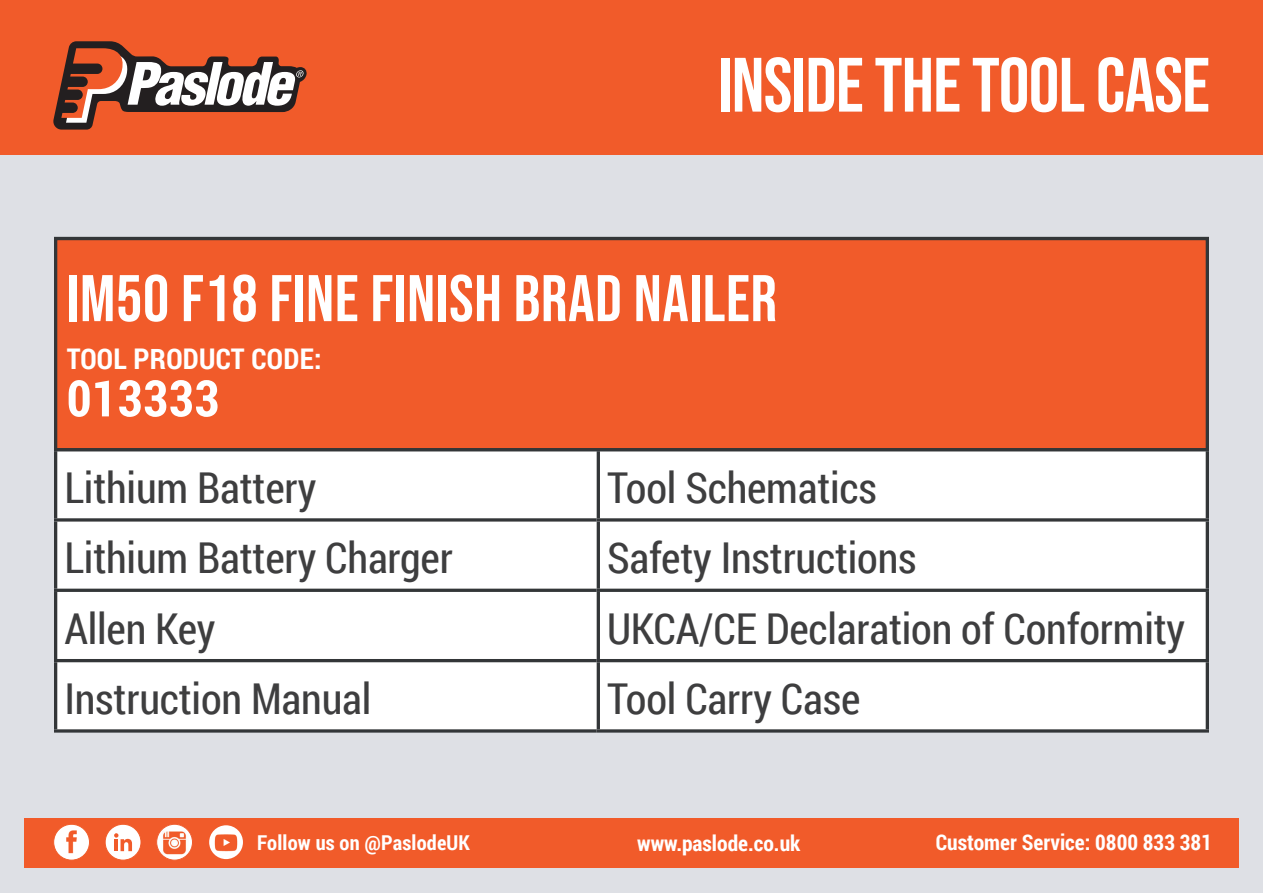
<style>
.page{position:relative;width:1263px;height:893px;background:#dee0e5}
.page>*{position:absolute;margin:0;border:0;box-sizing:border-box;transform-origin:0 0}
.t1{font:76.8px "Bebas Neue";letter-spacing:-.01em;color:#fff}
.t2{font:65.7px "Bebas Neue";letter-spacing:.01em;color:#fff}
.t3{font:700 50.4px "Roboto Condensed";letter-spacing:.01em;color:#fff}
.t4{font:42.6px "Roboto Condensed";letter-spacing:-.005em;color:#3e3e3f}
.t5{font:700 28.5px "Roboto Condensed";letter-spacing:.01em;color:#fff}
.t6{font:700 21.6px "Roboto Condensed";color:#fff}
.t7{font:700 20.55px "Roboto Condensed";letter-spacing:.01em;color:#fff}
</style>
<div class="page">
<div style="left:0;top:0;width:1263px;height:155px;background:#f15b2a"></div>
<svg style="left:53px;top:41px;width:254px;height:89px"></svg>
<div style="left:25px;top:818px;width:1214px;height:50px;background:#f15b2a"></div>
<img style="left:54px;top:824px;width:36px;height:36px;border-radius:18px">
<div style="left:53px;top:824px;width:37px;height:36px;border:1px solid #f15d2a;border-radius:50%"></div>
<div style="left:105px;top:824px;width:36px;height:36px;background:#fff;border-radius:50%"></div>
<div style="left:105px;top:824px;width:36px;height:36px;border:1px solid #f15d2a;border-radius:50%"></div>
<img style="left:158px;top:826px;width:33px;height:34px">
<div style="left:156px;top:824px;width:37px;height:36px;border:1px solid #ef5a2a;border-radius:50%"></div>
<img style="left:208px;top:824px;width:36px;height:36px;border-radius:18px">
<div style="left:207px;top:823px;width:38px;height:38px;border:2px solid #f15b2a;border-radius:50%"></div>
<svg style="left:114px;top:833px;width:18px;height:18px"></svg>
<div style="left:57px;top:451px;width:1149px;height:278px;background:#fff"></div>
<svg style="left:54px;top:518px;width:543px;height:4px;background:#56595a"></svg>
<hr style="left:54px;top:589px;width:543px;height:3px;background:#333638">
<hr style="left:1206px;top:451px;width:3px;height:67px;background:#333638">
<svg style="left:597px;top:518px;width:612px;height:4px;background:#56595a"></svg>
<hr style="left:1206px;top:522px;width:3px;height:67px;background:#333638">
<hr style="left:597px;top:589px;width:612px;height:3px;background:#333638">
<hr style="left:1206px;top:592px;width:3px;height:67px;background:#333638">
<hr style="left:597px;top:659px;width:612px;height:3px;background:#333638">
<hr style="left:1206px;top:662px;width:3px;height:67px;background:#333638">
<svg style="left:597px;top:729px;width:612px;height:4px;background:#535658"></svg>
<hr style="left:54px;top:451px;width:3px;height:67px;background:#333638">
<hr style="left:54px;top:522px;width:3px;height:67px;background:#333638">
<hr style="left:54px;top:592px;width:3px;height:67px;background:#333638">
<hr style="left:54px;top:659px;width:543px;height:3px;background:#333638">
<hr style="left:54px;top:662px;width:3px;height:67px;background:#333638">
<svg style="left:54px;top:729px;width:543px;height:4px;background:#545658"></svg>
<hr style="left:597px;top:451px;width:3px;height:67px;background:#333638">
<hr style="left:597px;top:522px;width:3px;height:67px;background:#333638">
<hr style="left:597px;top:592px;width:3px;height:67px;background:#333638">
<hr style="left:597px;top:662px;width:3px;height:67px;background:#333638">
<div style="left:54px;top:237px;width:1155px;height:214px;background:#f15b2a;border:3px solid #333638"></div>
<h1 class="t1" style="left:718px;top:42px;width:494px">INSIDE THE TOOL CASE</h1>
<h2 class="t2" style="left:67px;top:261px;width:712px">IM50 F18 FINE FINISH BRAD NAILER</h2>
<p class="t5" style="left:67px;top:339px;width:256px">TOOL PRODUCT CODE:</p>
<p class="t3" style="left:67px;top:363px;width:154px">013333</p>
<p class="t4" style="left:64px;top:458px;width:253px">Lithium Battery</p>
<p class="t4" style="left:607px;top:458px;width:271px">Tool Schematics</p>
<p class="t4" style="left:64px;top:529px;width:390px">Lithium Battery Charger</p>
<p class="t4" style="left:607px;top:529px;width:311px">Safety Instructions</p>
<p class="t4" style="left:64px;top:599px;width:152px">Allen Key</p>
<p class="t4" style="left:607px;top:599px;width:580px">UKCA/CE Declaration of Conformity</p>
<p class="t4" style="left:64px;top:669px;width:308px">Instruction Manual</p>
<p class="t4" style="left:607px;top:669px;width:255px">Tool Carry Case</p>
<p class="t7" style="left:257px;top:828px;width:214px">Follow us on @PaslodeUK</p>
<p class="t6" style="left:637px;top:828px;width:165px">www.paslode.co.uk</p>
<p class="t6" style="left:936px;top:827px;width:278px">Customer Service: 0800 833 381</p>
</div>
